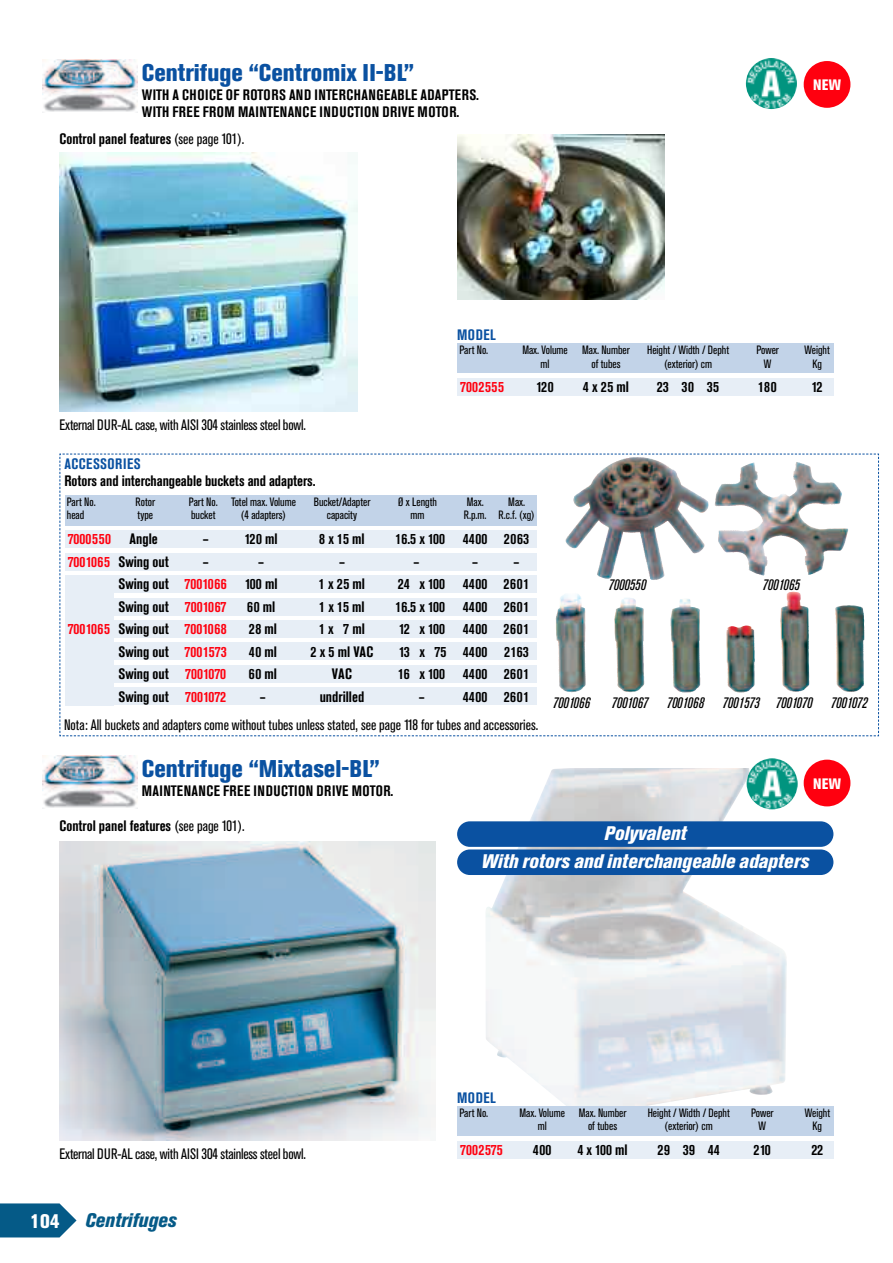
<style>
.page{position:relative;width:893px;height:1263px;background:#fff}
.page>*{position:absolute;margin:0;border:0;box-sizing:border-box;transform-origin:0 0}
.t1{font:800 condensed 24px "Akzidenz Grotesk BE";color:#0a51a1}
.t2{font:italic 800 condensed 19.5px/28.2px "Akzidenz Grotesk BE";color:#fff;text-align:center}
.t3{font:italic 800 condensed 19.5px "Akzidenz Grotesk BE";color:#055a87}
.t4{font:800 condensed 19.5px "Akzidenz Grotesk BE";color:#fff}
.t5{font:700 condensed 15px "Akzidenz Grotesk BE";color:#000}
.t6{font:condensed 15px "Akzidenz Grotesk BE";color:#000}
.t7{font:700 condensed 15px/16.5px "Akzidenz Grotesk BE";letter-spacing:.03em;color:#000}
.t8{font:italic 500 condensed 15px "Akzidenz Grotesk BE";color:#000}
.t9{font:700 condensed 15px "Akzidenz Grotesk BE";color:#ff000f}
.t10{font:700 condensed 15px "Akzidenz Grotesk BE";letter-spacing:.035em;color:#000}
.t11{font:700 condensed 15px "Akzidenz Grotesk BE";letter-spacing:.035em;color:#0a51a1}
.t12{font:700 condensed 15px "Akzidenz Grotesk BE";letter-spacing:.04em;color:#000}
.t13{font:700 condensed 15px "Akzidenz Grotesk BE";letter-spacing:.03em;color:#ff000f}
.t14{font:800 condensed 15px "Akzidenz Grotesk BE";letter-spacing:.02em;color:#fff}
.t15{font:condensed 12px "Akzidenz Grotesk BE";color:#000}
.s1{font-weight:400}
.s2{color:#000}
.s3{color:#ff000f}
</style>
<div class="page">
<img style="left:486px;top:769px;width:301px;height:337px">
<div style="left:457px;top:1106px;width:376px;height:29px;background:#c2d3e8"></div>
<div style="left:457px;top:1141px;width:376px;height:17px;background:#e7eef6"></div>
<svg style="left:0;top:1203px;width:77px;height:34px;background:#246e96"></svg>
<img style="left:43px;top:60px;width:95px;height:53px">
<img style="left:43px;top:755px;width:95px;height:53px">
<img style="left:60px;top:841px;width:376px;height:299px">
<div style="left:457px;top:343px;width:376px;height:30px;background:#c2d3e8"></div>
<div style="left:457px;top:378px;width:376px;height:17px;background:#e7eef6"></div>
<div style="left:457px;top:821px;width:376px;height:26px;background:#0a51a1;border-radius:13px"></div>
<div style="left:457px;top:849px;width:376px;height:26px;background:#0a51a1;border-radius:13px"></div>
<img style="left:60px;top:153px;width:297px;height:258px">
<img style="left:457px;top:135px;width:207px;height:165px">
<div style="left:804px;top:61px;width:46px;height:47px;background:#ff000f;border-radius:50%"></div>
<img style="left:746px;top:58px;width:51px;height:51px">
<div style="left:804px;top:760px;width:46px;height:46px;background:#ff000f;border-radius:50%"></div>
<img style="left:747px;top:758px;width:51px;height:51px">
<svg style="left:59px;top:453px;width:820px;height:283px"></svg>
<h1 class="t1" style="left:142px;top:64px;width:274px">Centrifuge “Centromix II-BL”</h1>
<p class="t7" style="left:142px;top:88px;width:339px">WITH A CHOICE OF ROTORS AND INTERCHANGEABLE ADAPTERS.<br>WITH FREE FROM MAINTENANCE INDUCTION DRIVE MOTOR.</p>
<p class="t5" style="left:60px;top:133px;width:186px">Control panel features <span class="s1">(see page 101).</span></p>
<p class="t14" style="left:813px;top:79px;width:29px">NEW</p>
<p class="t6" style="left:60px;top:420px;width:248px">External DUR-AL case, with AISI 304 stainless steel bowl.</p>
<p class="t11" style="left:457px;top:329px;width:40px">MODEL</p>
<p class="t15" style="left:459px;top:346px;width:30px">Part No.</p>
<p class="t15" style="left:522px;top:346px;width:109px">Max. Volume Max. Number</p>
<p class="t15" style="left:647px;top:346px;width:84px">Height / Width / Depht</p>
<p class="t15" style="left:756px;top:346px;width:24px">Power</p>
<p class="t15" style="left:805px;top:346px;width:27px">Weight</p>
<p class="t15" style="left:541px;top:359px;width:10px">ml</p>
<p class="t15" style="left:591px;top:359px;width:31px">of tubes</p>
<p class="t15" style="left:664px;top:359px;width:50px">(exterior) cm</p>
<p class="t15" style="left:764px;top:359px;width:9px">W</p>
<p class="t15" style="left:812px;top:359px;width:11px">Kg</p>
<p class="t13" style="left:460px;top:382px;width:45px">7002555</p>
<p class="t5" style="left:536px;top:382px;width:19px">120</p>
<p class="t5" style="left:583px;top:382px;width:48px">4 x 25 ml</p>
<p class="t5" style="left:657px;top:382px;width:64px">23 30 35</p>
<p class="t5" style="left:758px;top:382px;width:20px">180</p>
<p class="t5" style="left:812px;top:382px;width:12px">12</p>
<p class="t11" style="left:65px;top:459px;width:78px">ACCESSORIES</p>
<p class="t5" style="left:65px;top:475px;width:253px">Rotors and interchangeable buckets and adapters.</p>
<p class="t15" style="left:67px;top:498px;width:30px">Part No.</p>
<p class="t15" style="left:136px;top:498px;width:21px">Rotor</p>
<p class="t15" style="left:189px;top:498px;width:109px">Part No. Totel max. Volume</p>
<p class="t15" style="left:314px;top:498px;width:58px">Bucket/Adapter</p>
<p class="t15" style="left:398px;top:498px;width:40px">Ø x Length</p>
<p class="t15" style="left:467px;top:498px;width:18px">Max.</p>
<p class="t15" style="left:508px;top:498px;width:18px">Max.</p>
<p class="t15" style="left:67px;top:511px;width:19px">head</p>
<p class="t15" style="left:137px;top:511px;width:17px">type</p>
<p class="t15" style="left:191px;top:511px;width:26px">bucket</p>
<p class="t15" style="left:241px;top:511px;width:47px">(4 adapters)</p>
<p class="t15" style="left:327px;top:511px;width:32px">capacity</p>
<p class="t15" style="left:411px;top:511px;width:15px">mm</p>
<p class="t15" style="left:464px;top:511px;width:72px">R.p.m. R.c.f. (xg)</p>
<p class="t9" style="left:68px;top:533px;width:92px">7000550 <span class="s2">Angle</span></p>
<p class="t5" style="left:203px;top:533px;width:7px">–</p>
<p class="t5" style="left:245px;top:533px;width:34px">120 ml</p>
<p class="t5" style="left:319px;top:533px;width:47px">8 x 15 ml</p>
<p class="t5" style="left:396px;top:533px;width:135px">16.5 x 100 4400 2063</p>
<p class="t5" style="left:68px;top:556px;width:103px"><span class="s3">7001065</span> Swing out</p>
<p class="t5" style="left:203px;top:556px;width:7px">–</p>
<p class="t5" style="left:258px;top:556px;width:7px">–</p>
<p class="t5" style="left:339px;top:556px;width:7px">–</p>
<p class="t5" style="left:413px;top:556px;width:7px">–</p>
<p class="t5" style="left:472px;top:556px;width:49px">– –</p>
<p class="t5" style="left:118px;top:578px;width:161px">Swing out <span class="s3">7001066</span> 100 ml</p>
<p class="t5" style="left:319px;top:578px;width:48px">1 x 25 ml</p>
<p class="t5" style="left:398px;top:578px;width:133px">24 x 100 4400 2601</p>
<p class="t5" style="left:118px;top:601px;width:110px">Swing out <span class="s3">7001067</span></p>
<p class="t5" style="left:247px;top:601px;width:30px">60 ml</p>
<p class="t5" style="left:319px;top:601px;width:47px">1 x 15 ml</p>
<p class="t5" style="left:396px;top:601px;width:135px">16.5 x 100 4400 2601</p>
<p class="t9" style="left:68px;top:623px;width:161px">7001065 <span class="s2">Swing out</span> 7001068</p>
<p class="t5" style="left:249px;top:623px;width:30px">28 ml</p>
<p class="t5" style="left:319px;top:623px;width:47px">1 x 7 ml</p>
<p class="t5" style="left:399px;top:623px;width:132px">12 x 100 4400 2601</p>
<p class="t5" style="left:118px;top:646px;width:110px">Swing out <span class="s3">7001573</span></p>
<p class="t5" style="left:249px;top:646px;width:30px">40 ml</p>
<p class="t5" style="left:311px;top:646px;width:64px">2 x 5 ml VAC</p>
<p class="t5" style="left:399px;top:646px;width:131px">13 x 75 4400 2163</p>
<p class="t5" style="left:118px;top:668px;width:109px">Swing out <span class="s3">7001070</span></p>
<p class="t5" style="left:249px;top:668px;width:30px">60 ml</p>
<p class="t5" style="left:332px;top:668px;width:21px">VAC</p>
<p class="t5" style="left:398px;top:668px;width:133px">16 x 100 4400 2601</p>
<p class="t5" style="left:118px;top:691px;width:109px">Swing out <span class="s3">7001072</span></p>
<p class="t5" style="left:260px;top:691px;width:7px">–</p>
<p class="t5" style="left:320px;top:691px;width:46px">undrilled</p>
<p class="t5" style="left:419px;top:691px;width:7px">–</p>
<p class="t12" style="left:463px;top:691px;width:68px">4400 2601</p>
<p class="t6" style="left:64px;top:719px;width:476px">Nota: All buckets and adapters come without tubes unless stated, see page 118 for tubes and accessories.</p>
<p class="t8" style="left:609px;top:579px;width:39px">7000550</p>
<p class="t8" style="left:763px;top:579px;width:39px">7001065</p>
<p class="t8" style="left:553px;top:698px;width:39px">7001066</p>
<p class="t8" style="left:611px;top:698px;width:258px">7001067 7001068 7001573 7001070 7001072</p>
<h1 class="t1" style="left:142px;top:760px;width:240px">Centrifuge “Mixtasel-BL”</h1>
<p class="t10" style="left:142px;top:785px;width:253px">MAINTENANCE FREE INDUCTION DRIVE MOTOR.</p>
<p class="t5" style="left:60px;top:820px;width:187px">Control panel features <span class="s1">(see page 101).</span></p>
<p class="t14" style="left:813px;top:778px;width:29px">NEW</p>
<h2 class="t2" style="left:482px;top:820px;width:329px">Polyvalent<br>With rotors and interchangeable adapters</h2>
<p class="t6" style="left:60px;top:1148px;width:248px">External DUR-AL case, with AISI 304 stainless steel bowl.</p>
<h2 class="t4" style="left:30px;top:1214px;width:31px">104</h2>
<h2 class="t3" style="left:85px;top:1213px;width:93px">Centrifuges</h2>
<p class="t11" style="left:457px;top:1092px;width:40px">MODEL</p>
<p class="t15" style="left:459px;top:1108px;width:30px">Part No.</p>
<p class="t15" style="left:519px;top:1108px;width:109px">Max. Volume Max. Number</p>
<p class="t15" style="left:648px;top:1108px;width:84px">Height / Width / Depht</p>
<p class="t15" style="left:751px;top:1108px;width:24px">Power</p>
<p class="t15" style="left:805px;top:1108px;width:27px">Weight</p>
<p class="t15" style="left:538px;top:1121px;width:10px">ml</p>
<p class="t15" style="left:588px;top:1121px;width:31px">of tubes</p>
<p class="t15" style="left:665px;top:1121px;width:50px">(exterior) cm</p>
<p class="t15" style="left:758px;top:1121px;width:9px">W</p>
<p class="t15" style="left:813px;top:1121px;width:11px">Kg</p>
<p class="t9" style="left:460px;top:1144px;width:44px">7002575</p>
<p class="t5" style="left:533px;top:1144px;width:20px">400</p>
<p class="t5" style="left:577px;top:1144px;width:52px">4 x 100 ml</p>
<p class="t5" style="left:657px;top:1144px;width:64px">29 39 44</p>
<p class="t5" style="left:753px;top:1144px;width:19px">210</p>
<p class="t5" style="left:811px;top:1144px;width:13px">22</p>
</div>
